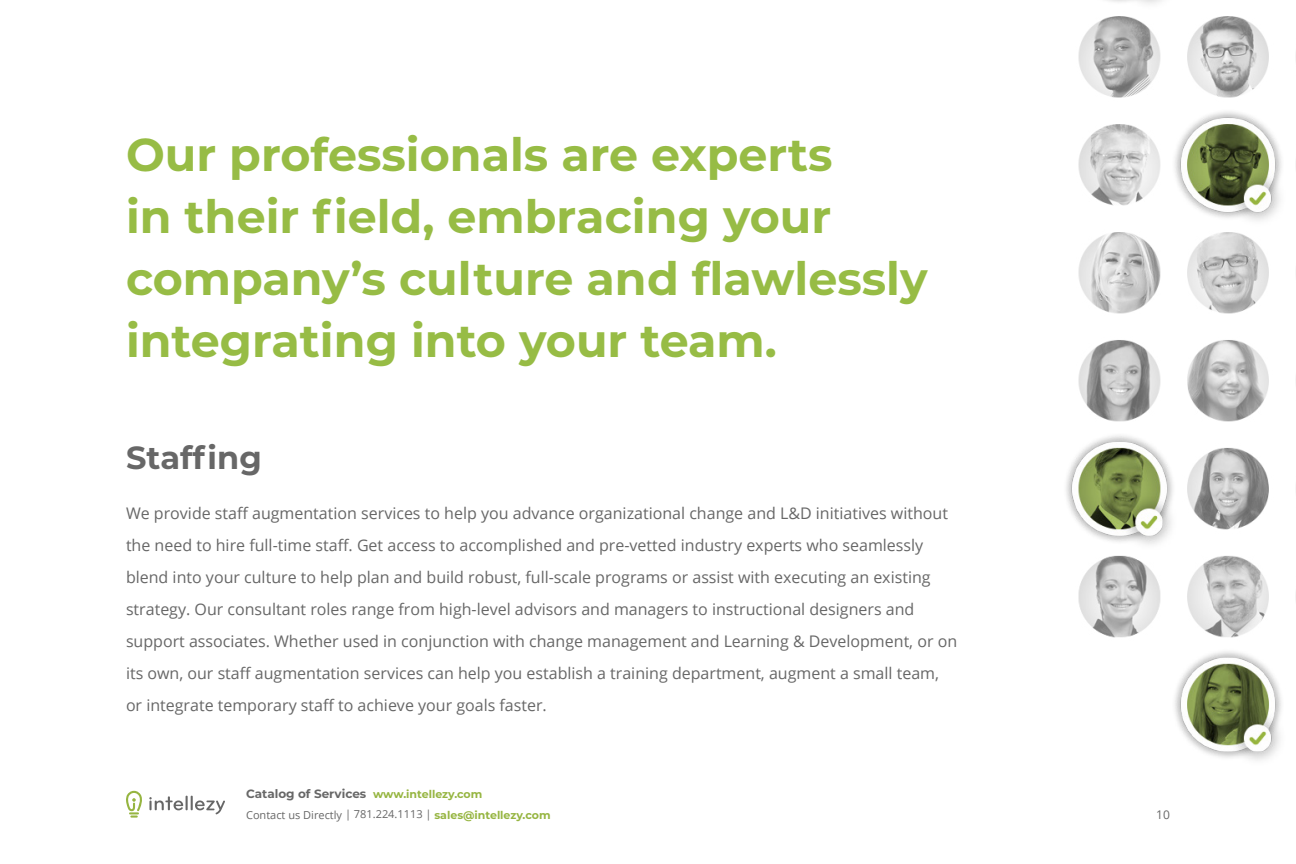
<style>
.page{position:relative;width:1296px;height:864px;background:#fff}
.page>*{position:absolute;margin:0;border:0;box-sizing:border-box;transform-origin:0 0}
.Service_Name{font:700 46px/62px "Montserrat";color:#97bc45}
.Service_Name-2{font:700 32px "Montserrat";color:#676767}
.Service_Description{font:16px/32px "Open Sans";color:#676767}
.t1{font:700 12px "Montserrat";color:#676767}
.t2{font:12px "Open Sans";color:#676767}
.t3{font:11px "Open Sans";color:#676767}
.s1{font-size:11px;color:#96b541}
.s2{font-family:"Montserrat";font-weight:700;color:#96b541}
</style>
<div class="page">
<svg style="left:126px;top:791px;width:99px;height:27px"></svg>
<img style="left:1066px;top:0;width:230px;height:761px">
<p class="Service_Name" style="left:126px;top:121px;width:803px">Our professionals are experts<br>in their field, embracing your company’s culture and flawlessly integrating into your team.</p>
<p class="Service_Name-2" style="left:126px;top:435px;width:137px">Staffing</p>
<p class="Service_Description" style="left:126px;top:497px;width:833px">We provide staff augmentation services to help you advance organizational change and L&amp;D initiatives without the need to hire full-time staff. Get access to accomplished and pre-vetted industry experts who seamlessly blend into your culture to help plan and build robust, full-scale programs or assist with executing an existing strategy. Our consultant roles range from high-level advisors and managers to instructional designers and support associates. Whether used in conjunction with change management and Learning &amp; Development, or on its own, our staff augmentation services can help you establish a training department, augment a small team, or integrate temporary staff to achieve your goals faster.</p>
<p class="t1" style="left:246px;top:785px;width:238px">Catalog of Services <span class="s1">www.intellezy.com</span></p>
<p class="t3" style="left:246px;top:808px;width:306px">Contact us Directly | 781.224.1113 | <span class="s2">sales@intellezy.com</span></p>
<p class="t2" style="left:1156px;top:807px;width:15px">10</p>
</div>
